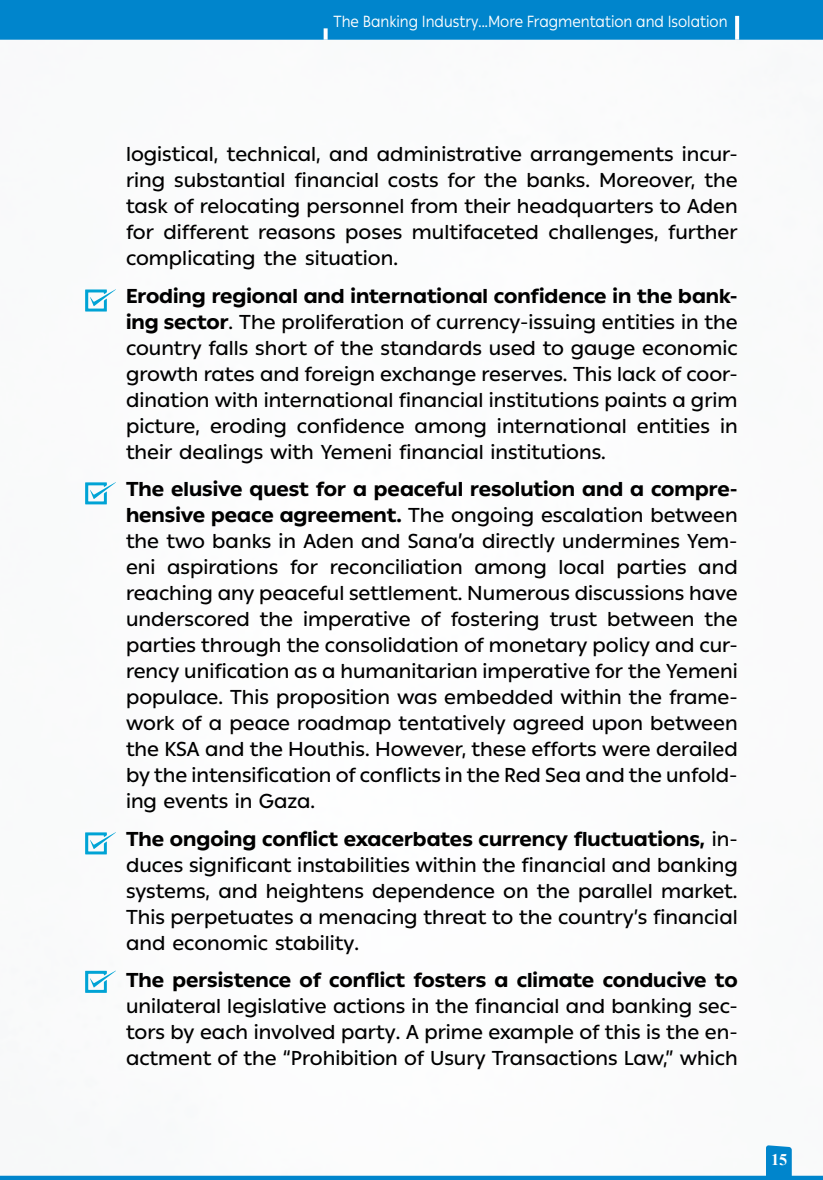
<style>
.page{position:relative;width:823px;height:1180px;background:#fff}
.page>*{position:absolute;margin:0;border:0;box-sizing:border-box;transform-origin:0 0}
.t1{font:500 20px/26px "Ping AR+LT";color:#000;text-align:justify}
.t2{font:800 20px "Ping AR+LT";color:#000}
.t3{font:700 16.2px "Times New Roman";color:#fff}
.t4{font:16px "Ping AR+LT";color:#fff;scale:.9 1}
.s1{font-weight:800}
</style>
<div class="page">
<div style="left:0;top:0;width:822px;height:40px;background:#0085cc"></div>
<svg style="left:323px;top:28px;width:4px;height:12px"></svg>
<svg style="left:734px;top:16px;width:4px;height:24px"></svg>
<svg style="left:85px;top:289px;width:31px;height:22px"></svg>
<svg style="left:85px;top:482px;width:31px;height:22px"></svg>
<svg style="left:85px;top:832px;width:31px;height:22px"></svg>
<svg style="left:85px;top:970px;width:31px;height:22px"></svg>
<svg style="left:0;top:1145px;width:822px;height:34px"></svg>
<p class="t4" style="left:333px;top:12px;width:439px">The Banking Industry...More Fragmentation and Isolation</p>
<p class="t1" style="left:126px;top:141px;width:613px">logistical, technical, and administrative arrangements incur&shy;ring substantial financial costs for the banks. Moreover, the task of relocating personnel from their headquarters to Aden for different reasons poses multifaceted challenges, further complicating the situation.</p>
<p class="t1" style="left:126px;top:283px;width:613px"><span class="s1">Eroding regional and international confidence in the bank&shy;ing sector</span>. The proliferation of currency-issuing entities in the country falls short of the standards used to gauge economic growth rates and foreign exchange reserves. This lack of coor&shy;dination with international financial institutions paints a grim picture, eroding confidence among international entities in their dealings with Yemeni financial institutions.</p>
<p class="t1" style="left:126px;top:476px;width:613px"><span class="s1">The elusive quest for a peaceful resolution and a compre&shy;hensive peace agreement.</span> The ongoing escalation between the two banks in Aden and Sana’a directly undermines Yem&shy;eni aspirations for reconciliation among local parties and reaching any peaceful settlement. Numerous discussions have underscored the imperative of fostering trust between the parties through the consolidation of monetary policy and cur&shy;rency unification as a humanitarian imperative for the Yemeni populace. This proposition was embedded within the frame&shy;work of a peace roadmap tentatively agreed upon between the KSA and the Houthis. However, these efforts were derailed by the intensification of conflicts in the Red Sea and the unfold&shy;ing events in Gaza.</p>
<p class="t1" style="left:126px;top:825px;width:613px"><span class="s1">The ongoing conflict exacerbates currency fluctuations,</span> in&shy;duces significant instabilities within the financial and banking systems, and heightens dependence on the parallel market.<br>This perpetuates a menacing threat to the country’s financial and economic stability.</p>
<p class="t2" style="left:126px;top:968px;width:612px">The persistence of conflict fosters a climate conducive to</p>
<p class="t1" style="left:126px;top:993px;width:613px">unilateral legislative actions in the financial and banking sec&shy;tors by each involved party. A prime example of this is the en&shy;actment of the “Prohibition of Usury Transactions Law,” which</p>
<p class="t3" style="left:770px;top:1147px;width:18px">15</p>
</div>
